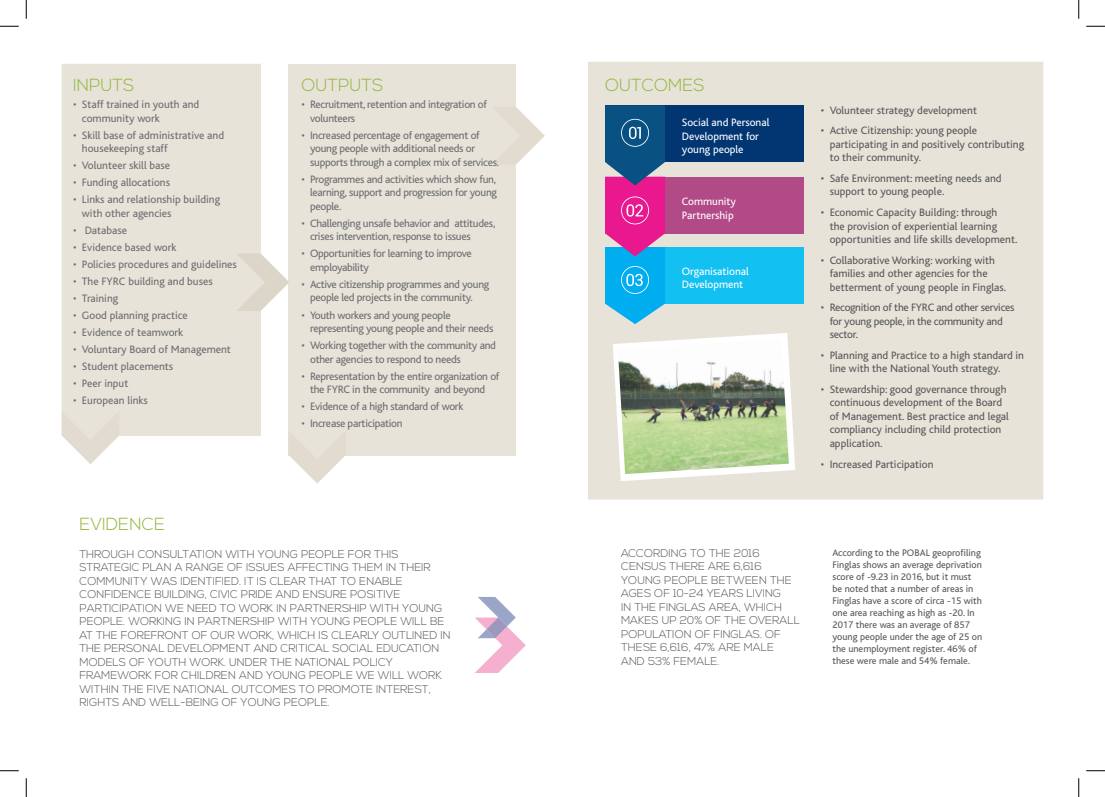
<style>
.page{position:relative;width:1105px;height:797px;background:#fff}
.page>*{position:absolute;margin:0;border:0;box-sizing:border-box;transform-origin:0 0}
.t1{font:300 17.5px "Nexa";color:#91b73d}
.t2{font:300 11.25px/13.5px "Nexa";color:#57585a}
.t3{font:11.25px/13.5px "Bliss";letter-spacing:-.025em;color:#6c6d70}
.t4{font:11.25px/13.5px "Bliss";color:#57585a}
.t5{font:11.25px/13.5px "Bliss";color:#6c6d70}
.t6{font:11.25px/13.5px "Bliss";color:#fff}
.t7{font:11.25px/13.5px "Bliss";letter-spacing:-.025em;color:#57585a}
.t8{font:10px/12px "Bliss";color:#57585a}
</style>
<div class="page">
<div style="left:62px;top:64px;width:199px;height:372px;background:#e7e3d9"></div>
<div style="left:588px;top:62px;width:455px;height:437px;background:#e7e3d9"></div>
<div style="left:288px;top:64px;width:228px;height:391px;background:#e7e3d9"></div>
<svg style="left:288px;top:455px;width:58px;height:28px"></svg>
<svg style="left:516px;top:107px;width:29px;height:57px"></svg>
<svg style="left:475px;top:597px;width:51px;height:76px"></svg>
<svg style="left:62px;top:411px;width:57px;height:53px"></svg>
<svg style="left:236px;top:253px;width:53px;height:58px"></svg>
<div style="left:605px;top:177px;width:198px;height:56px;background:#b34a88"></div>
<div style="left:605px;top:247px;width:198px;height:57px;background:#12c0f2"></div>
<div style="left:605px;top:105px;width:198px;height:57px;background:#013673"></div>
<svg style="left:613px;top:333px;width:182px;height:148px"></svg>
<img style="left:618px;top:339px;width:171px;height:135px">
<svg style="left:605px;top:105px;width:60px;height:219px;background:#636cb0"></svg>
<svg style="left:0;top:25px;width:19px;height:2px"></svg>
<svg style="left:1086px;top:25px;width:19px;height:2px"></svg>
<svg style="left:0;top:770px;width:19px;height:1px"></svg>
<svg style="left:1086px;top:770px;width:19px;height:1px"></svg>
<svg style="left:25px;top:0;width:2px;height:19px"></svg>
<svg style="left:25px;top:778px;width:2px;height:19px"></svg>
<svg style="left:1078px;top:0;width:1px;height:19px"></svg>
<svg style="left:1078px;top:778px;width:1px;height:19px"></svg>
<h1 class="t1" style="left:73px;top:75px;width:63px">INPUTS</h1>
<p class="t5" style="left:82px;top:98px;width:119px;text-indent:-9px">• Staff trained in youth and community work</p>
<p class="t5" style="left:82px;top:128px;width:144px;text-indent:-9px">• Skill base of administrative and housekeeping staff</p>
<p class="t5" style="left:73px;top:159px;width:98px">• Volunteer skill base</p>
<p class="t5" style="left:73px;top:176px;width:98px">• Funding allocations</p>
<p class="t5" style="left:82px;top:193px;width:140px;text-indent:-9px">• Links and relationship building with other agencies</p>
<p class="t5" style="left:73px;top:224px;width:56px">• Database</p>
<p class="t5" style="left:73px;top:241px;width:105px">• Evidence based work</p>
<p class="t5" style="left:73px;top:258px;width:165px">• Policies procedures and guidelines</p>
<p class="t5" style="left:73px;top:275px;width:141px">• The FYRC building and buses</p>
<p class="t5" style="left:73px;top:292px;width:47px">• Training</p>
<p class="t5" style="left:73px;top:309px;width:116px">• Good planning practice</p>
<p class="t5" style="left:73px;top:326px;width:112px">• Evidence of teamwork</p>
<p class="t5" style="left:73px;top:343px;width:159px">• Voluntary Board of Management</p>
<p class="t5" style="left:73px;top:360px;width:102px">• Student placements</p>
<p class="t5" style="left:73px;top:377px;width:57px">• Peer input</p>
<p class="t5" style="left:73px;top:394px;width:76px">• European links</p>
<h1 class="t1" style="left:79px;top:513px;width:87px">EVIDENCE</h1>
<h1 class="t1" style="left:301px;top:75px;width:83px">OUTPUTS</h1>
<p class="t3" style="left:310px;top:98px;width:178px;text-indent:-9px">• Recruitment, retention and integration of volunteers</p>
<p class="t3" style="left:310px;top:128px;width:191px;text-indent:-9px">• Increased percentage of engagement of young people with additional needs or supports through a complex mix of services.</p>
<p class="t3" style="left:310px;top:172px;width:188px;text-align:justify;text-indent:-9px">• Programmes and activities which show fun, learning, support and progression for young people.</p>
<p class="t3" style="left:310px;top:217px;width:187px;text-indent:-9px">• Challenging unsafe behavior and attitudes, crises intervention, response to issues</p>
<p class="t3" style="left:310px;top:247px;width:163px;text-indent:-9px">• Opportunities for learning to improve employability</p>
<p class="t3" style="left:310px;top:278px;width:181px;text-indent:-9px">• Active citizenship programmes and young people led projects in the community.</p>
<p class="t3" style="left:310px;top:308px;width:185px;text-indent:-9px">• Youth workers and young people representing young people and their needs</p>
<p class="t3" style="left:310px;top:339px;width:187px;text-indent:-9px">• Working together with the community and other agencies to respond to needs</p>
<p class="t3" style="left:301px;top:369px;width:200px;text-align:center">• Representation by the entire organization of the FYRC in the community and beyond</p>
<p class="t3" style="left:301px;top:400px;width:164px">• Evidence of a high standard of work</p>
<p class="t3" style="left:301px;top:417px;width:103px">• Increase participation</p>
<p class="t2" style="left:79px;top:547px;width:373px">THROUGH CONSULTATION WITH YOUNG PEOPLE FOR THIS STRATEGIC PLAN A RANGE OF ISSUES AFFECTING THEM IN THEIR COMMUNITY WAS IDENTIFIED. IT IS CLEAR THAT TO ENABLE CONFIDENCE BUILDING, CIVIC PRIDE AND ENSURE POSITIVE PARTICIPATION WE NEED TO WORK IN PARTNERSHIP WITH YOUNG PEOPLE. WORKING IN PARTNERSHIP WITH YOUNG PEOPLE WILL BE AT THE FOREFRONT OF OUR WORK, WHICH IS CLEARLY OUTLINED IN THE PERSONAL DEVELOPMENT AND CRITICAL SOCIAL EDUCATION MODELS OF YOUTH WORK. UNDER THE NATIONAL POLICY FRAMEWORK FOR CHILDREN AND YOUNG PEOPLE WE WILL WORK WITHIN THE FIVE NATIONAL OUTCOMES TO PROMOTE INTEREST, RIGHTS AND WELL-BEING OF YOUNG PEOPLE.</p>
<h1 class="t1" style="left:605px;top:75px;width:101px">OUTCOMES</h1>
<p class="t6" style="left:682px;top:116px;width:89px">Social and Personal<br>Development for young people</p>
<p class="t6" style="left:682px;top:195px;width:56px">Community<br>Partnership</p>
<p class="t6" style="left:682px;top:264px;width:68px">Organisational<br>Development</p>
<p class="t4" style="left:821px;top:103px;width:158px">• Volunteer strategy development</p>
<p class="t4" style="left:830px;top:124px;width:196px;text-indent:-9px">• Active Citizenship: young people participating in and positively contributing to their community.</p>
<p class="t4" style="left:830px;top:172px;width:173px;text-indent:-9px">• Safe Environment: meeting needs and support to young people.</p>
<p class="t4" style="left:830px;top:206px;width:189px;text-indent:-9px">• Economic Capacity Building: through<br>the provision of experiential learning opportunities and life skills development.</p>
<p class="t4" style="left:830px;top:253px;width:178px;text-indent:-9px">• Collaborative Working: working with families and other agencies for the betterment of young people in Finglas.</p>
<p class="t7" style="left:830px;top:301px;width:186px;text-indent:-9px">• Recognition of the FYRC and other services for young people, in the community and sector.</p>
<p class="t4" style="left:830px;top:348px;width:196px;text-indent:-9px">• Planning and Practice to a high standard in line with the National Youth strategy.</p>
<p class="t4" style="left:830px;top:383px;width:181px;text-indent:-9px">• Stewardship: good governance through continuous development of the Board of Management. Best practice and legal compliancy including child protection application.</p>
<p class="t4" style="left:821px;top:457px;width:114px">• Increased Participation</p>
<p class="t2" style="left:621px;top:546px;width:180px">ACCORDING TO THE 2016<br>CENSUS THERE ARE 6,616<br>YOUNG PEOPLE BETWEEN THE<br>AGES OF 10-24 YEARS LIVING<br>IN THE FINGLAS AREA, WHICH<br>MAKES UP 20% OF THE OVERALL<br>POPULATION OF FINGLAS. OF<br>THESE 6,616, 47% ARE MALE<br>AND 53% FEMALE.</p>
<p class="t8" style="left:832px;top:547px;width:151px">According to the POBAL geoprofiling Finglas shows an average deprivation score of -9.23 in 2016, but it must be noted that a number of areas in Finglas have a score of circa -15 with one area reaching as high as -20. In 2017 there was an average of 857 young people under the age of 25 on the unemployment register. 46% of these were male and 54% female.</p>
</div>
